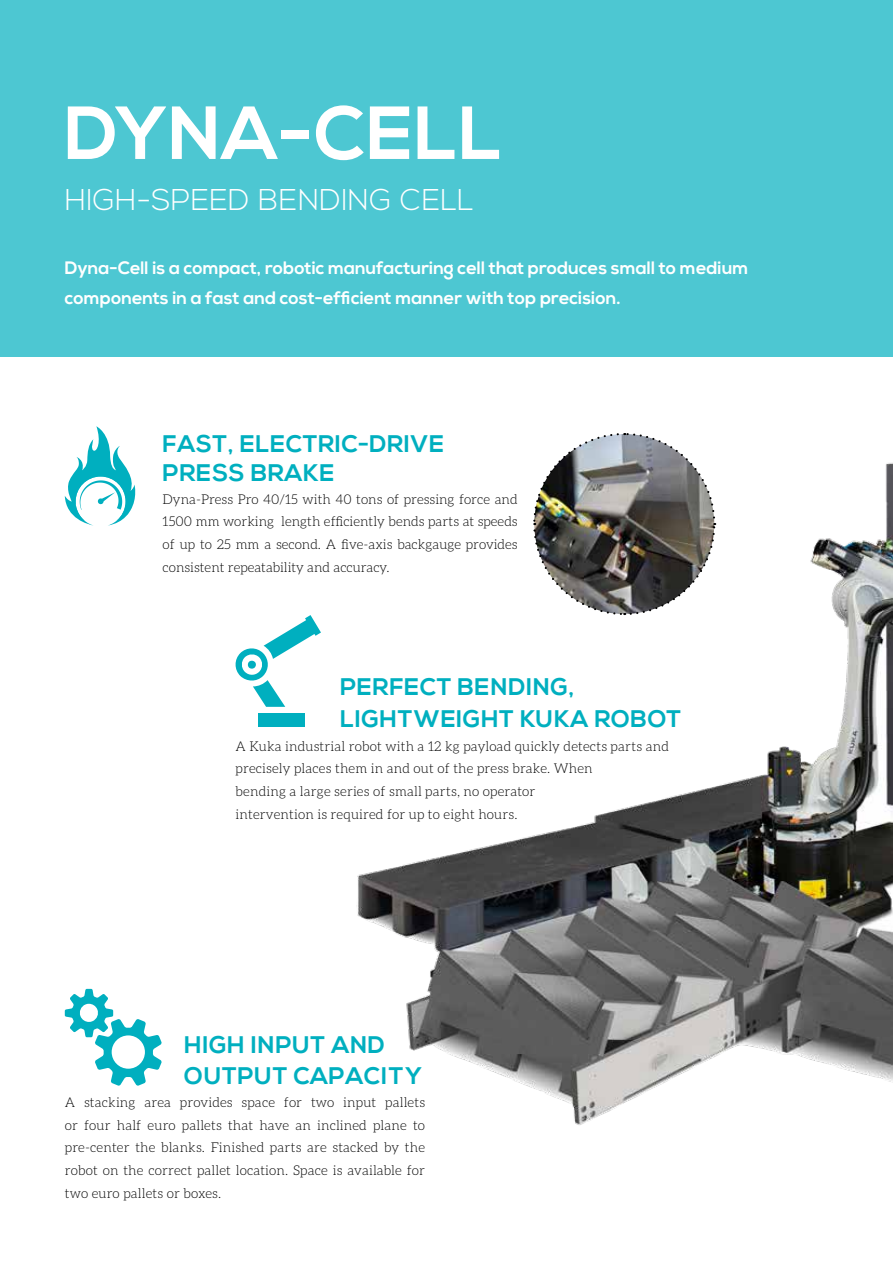
<style>
.page{position:relative;width:893px;height:1263px;background:#fff}
.page>*{position:absolute;margin:0;border:0;box-sizing:border-box;transform-origin:0 0}
.t1{font:700 75px "Nexa";letter-spacing:.01em;color:#fff}
.t2{font:300 30px "Nexa";letter-spacing:.01em;color:#fff}
.t3{font:700 24px/31.5px "Nexa";letter-spacing:.025em;color:#00afbf}
.t4{font:700 18px/30px "Nexa";color:#fff}
.t5{font:300 13.5px/22.6px "Aleo";letter-spacing:.01em;color:#000;text-align:justify}
</style>
<div class="page">
<div style="left:0;top:0;width:893px;height:357px;background:#4dc7d2"></div>
<img style="left:356px;top:462px;width:537px;height:663px">
<svg style="left:65px;top:989px;width:97px;height:96px"></svg>
<svg style="left:235px;top:615px;width:86px;height:92px"></svg>
<div style="left:258px;top:713px;width:47px;height:14px;background:#00afbf"></div>
<svg style="left:65px;top:426px;width:70px;height:99px"></svg>
<img style="left:532px;top:433px;width:184px;height:183px">
<h1 class="t1" style="left:65px;top:90px;width:439px">DYNA-CELL</h1>
<h2 class="t2" style="left:65px;top:182px;width:410px">HIGH-SPEED BENDING CELL</h2>
<h3 class="t4" style="left:65px;top:253px;width:685px">Dyna-Cell is a compact, robotic manufacturing cell that produces small to medium components in a fast and cost-efficient manner with top precision.</h3>
<h3 class="t3" style="left:163px;top:430px;width:283px;line-height:28.8px">FAST, ELECTRIC-DRIVE<br>PRESS BRAKE</h3>
<p class="t5" style="left:163px;top:487px;width:357px">Dyna-Press Pro 40/15 with 40 tons of pressing force and 1500 mm working length efficiently bends parts at speeds of up to 25 mm a second. A five-axis backgauge provides consistent repeatability and accuracy.</p>
<h3 class="t3" style="left:340px;top:672px;width:342px">PERFECT BENDING,<br>LIGHTWEIGHT KUKA ROBOT</h3>
<p class="t5" style="left:236px;top:735px;width:435px;text-align:left">A Kuka industrial robot with a 12 kg payload quickly detects parts and precisely places them in and out of the press brake. When<br>bending a large series of small parts, no operator<br>intervention is required for up to eight hours.</p>
<h3 class="t3" style="left:184px;top:1030px;width:239px">HIGH INPUT AND<br>OUTPUT CAPACITY</h3>
<p class="t5" style="left:65px;top:1091px;width:362px">A stacking area provides space for two input pallets or four half euro pallets that have an inclined plane to pre-center the blanks. Finished parts are stacked by the robot on the correct pallet location. Space is available for two euro pallets or boxes.</p>
</div>
